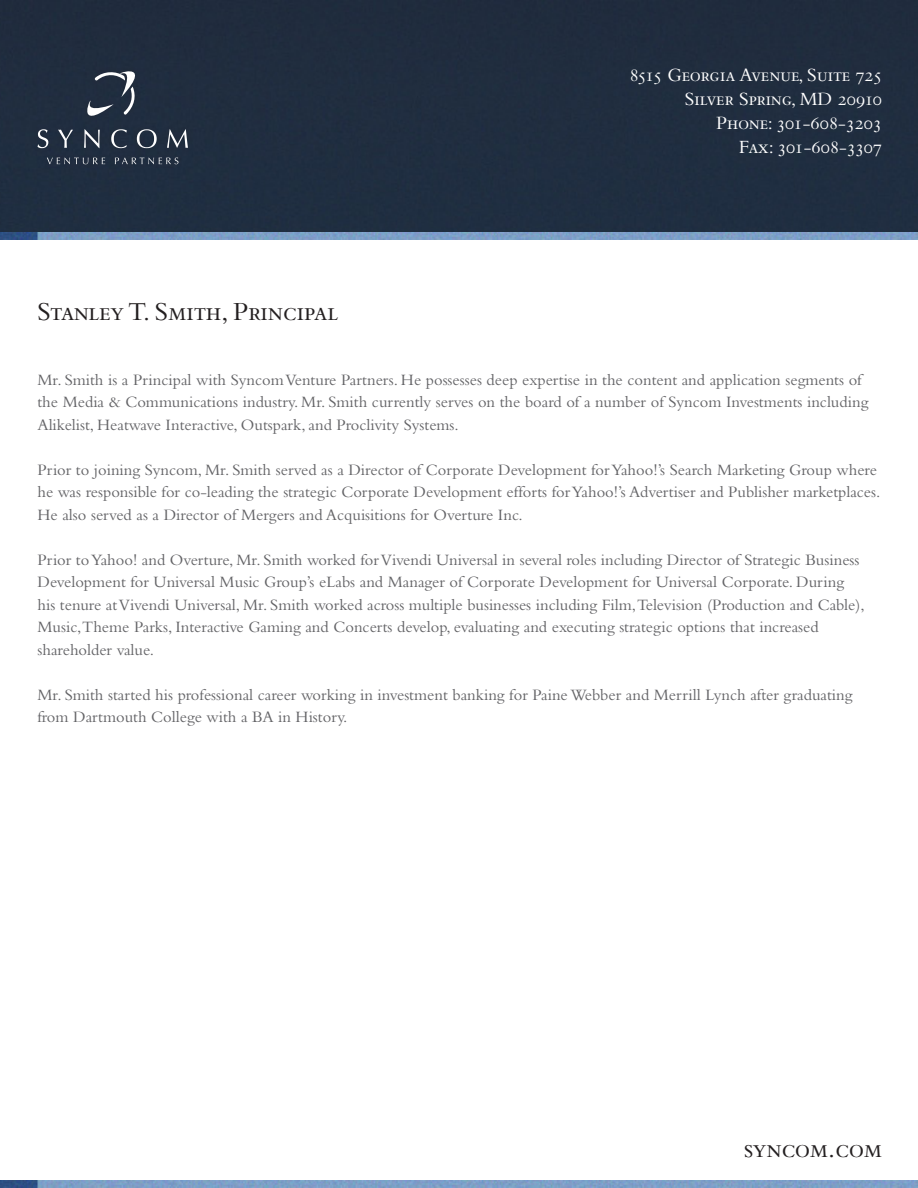
<style>
.page{position:relative;width:918px;height:1188px;background:#fff}
.page>*{position:absolute;margin:0;border:0;box-sizing:border-box;transform-origin:0 0}
.t1{font:27px "Bembo SC";letter-spacing:-.02em;color:#231f20}
.t2{font:19.5px "Bembo SC";letter-spacing:-.02em;color:#fff}
.t3{font:19.5px "Bembo SC";color:#fff}
.t4{font:16.5px/22.5px "Bembo";color:#636366}
</style>
<div class="page">
<div style="left:0;top:0;width:918px;height:232px;background:#202d3f"></div>
<div style="left:32px;top:66px;width:160px;height:103px;background:#202d3f"></div>
<svg style="left:38px;top:129px;width:10px;height:19px"></svg>
<svg style="left:58px;top:63px;width:99px;height:85px"></svg>
<svg style="left:167px;top:129px;width:21px;height:19px"></svg>
<svg style="left:47px;top:157px;width:58px;height:7px"></svg>
<svg style="left:115px;top:157px;width:63px;height:7px"></svg>
<img style="left:0;top:232px;width:918px;height:8px">
<img style="left:0;top:1180px;width:918px;height:8px">
<p class="t1" style="left:38px;top:297px;width:303px">Stanley T. Smith, Principal</p>
<p class="t2" style="left:630px;top:65px;width:254px">8515 Georgia Avenue, Suite 725</p>
<p class="t3" style="left:685px;top:89px;width:198px">Silver Spring, MD 20910</p>
<p class="t2" style="left:716px;top:113px;width:167px">Phone: 301-608-3203</p>
<p class="t2" style="left:739px;top:137px;width:145px">Fax: 301-608-3307</p>
<p class="t4" style="left:38px;top:368px;width:832px">Mr. Smith is a Principal with Syncom Venture Partners. He possesses deep expertise in the content and application segments of the Media &amp; Communications industry. Mr. Smith currently serves on the board of a number of Syncom Investments including<br>Alikelist, Heatwave Interactive, Outspark, and Proclivity Systems.</p>
<p class="t4" style="left:38px;top:458px;width:844px">Prior to joining Syncom, Mr. Smith served as a Director of Corporate Development for Yahoo!’s Search Marketing Group where he was responsible for co-leading the strategic Corporate Development efforts for Yahoo!’s Advertiser and Publisher marketplaces.<br>He also served as a Director of Mergers and Acquisitions for Overture Inc.</p>
<p class="t4" style="left:38px;top:548px;width:829px">Prior to Yahoo! and Overture, Mr. Smith worked for Vivendi Universal in several roles including Director of Strategic Business Development for Universal Music Group’s eLabs and Manager of Corporate Development for Universal Corporate. During his tenure at Vivendi Universal, Mr. Smith worked across multiple businesses including Film,Television (Production and Cable), Music,Theme Parks, Interactive Gaming and Concerts develop, evaluating and executing strategic options that increased shareholder value.</p>
<p class="t4" style="left:38px;top:683px;width:817px">Mr. Smith started his professional career working in investment banking for Paine Webber and Merrill Lynch after graduating from Dartmouth College with a BA in History.</p>
<p class="t1" style="left:744px;top:1134px;width:140px">syncom.com</p>
</div>
